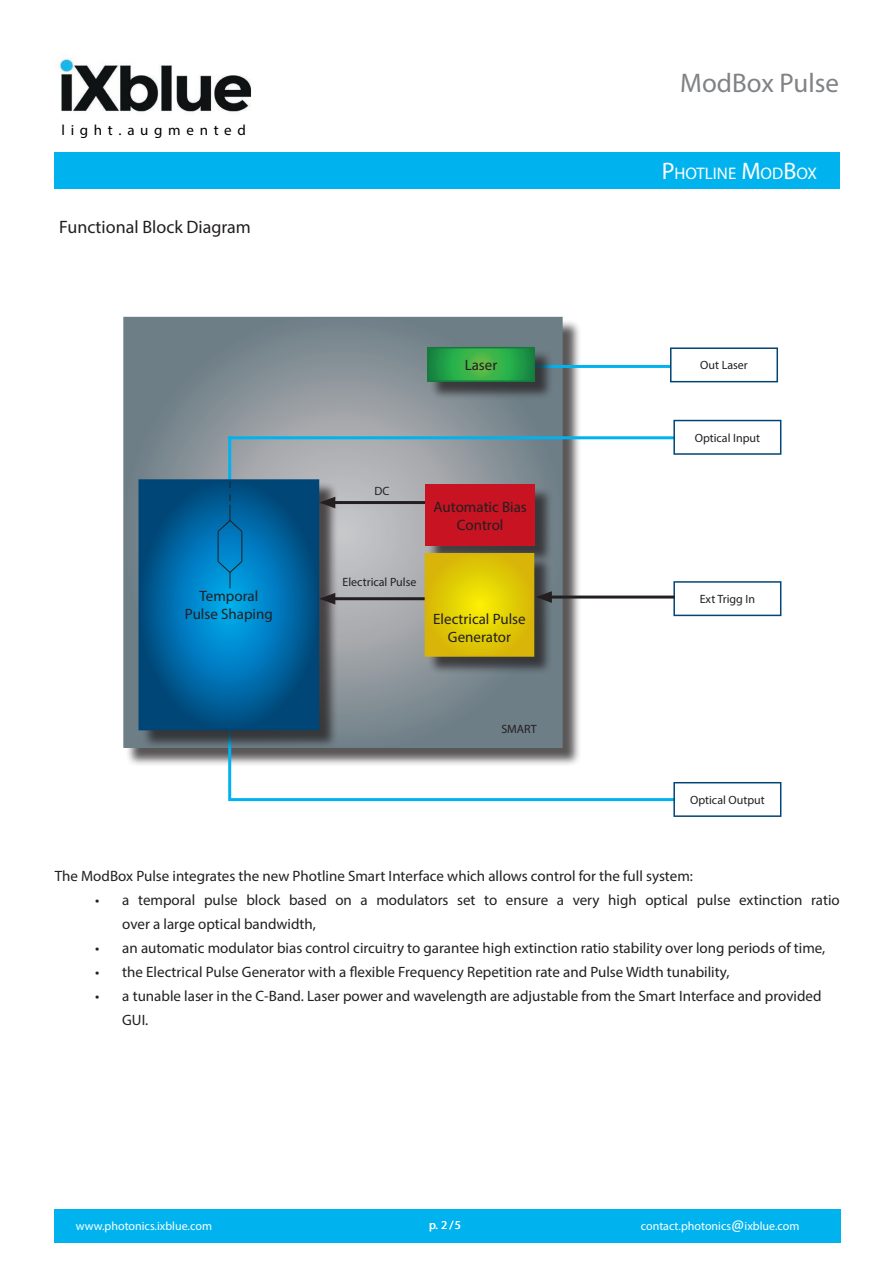
<style>
.page{position:relative;width:893px;height:1263px;background:#fff}
.page>*{position:absolute;margin:0;border:0;box-sizing:border-box;transform-origin:0 0}
.t1{font:27px "Myriad Pro";color:#808285}
.t2{font:21px "Myriad Pro";color:#fff}
.t3{font:18px "Myriad Pro";color:#231f20}
.t4{font:16.8px "Myriad Pro";color:#fff}
.t5{font:15px/18px "Myriad Pro";color:#231f20;text-align:center}
.t6{font:14.7px "Myriad Pro";letter-spacing:.38em;color:#000}
.t7{font:12px "Myriad Pro";color:#231f20}
.t8{font:12px "Myriad Pro";color:#fff}
.s1{font-size:24px}
.s2{font-family:"Calibri";font-size:15px}
</style>
<div class="page">
<div style="left:126px;top:319px;width:455px;height:447px;background:#231f20;opacity:.75"></div>
<svg style="left:126px;top:320px;width:434px;height:425px;background:#899399"></svg>
<div style="left:123px;top:317px;width:440px;height:431px;border:2px solid #6e7e86"></div>
<div style="left:673px;top:581px;width:108px;height:35px;border:2px solid #004574"></div>
<hr style="left:228px;top:436px;width:483px;height:3px;background:#00b3ee">
<hr style="left:228px;top:436px;width:3px;height:363px;background:#00b3ee">
<div style="left:674px;top:420px;width:107px;height:34px;background:#fff"></div>
<div style="left:673px;top:420px;width:108px;height:35px;border:2px solid #004574"></div>
<hr style="left:228px;top:798px;width:479px;height:3px;background:#00b3ee">
<div style="left:674px;top:783px;width:107px;height:33px;background:#fff"></div>
<div style="left:673px;top:782px;width:108px;height:35px;border:2px solid #004574"></div>
<div style="left:141px;top:482px;width:197px;height:267px;background:#231f20;opacity:.75"></div>
<svg style="left:142px;top:482px;width:174px;height:245px;background:#00649f"></svg>
<div style="left:139px;top:479px;width:180px;height:251px;border:2px solid #004574"></div>
<hr style="left:330px;top:501px;width:105px;height:3px;background:#231f20">
<svg style="left:319px;top:497px;width:16px;height:11px"></svg>
<div style="left:428px;top:487px;width:126px;height:77px;background:#231f20;opacity:.75"></div>
<div style="left:425px;top:484px;width:110px;height:62px;background:#c71322"></div>
<hr style="left:330px;top:597px;width:116px;height:3px;background:#231f20">
<svg style="left:319px;top:593px;width:16px;height:12px"></svg>
<hr style="left:546px;top:595px;width:129px;height:3px;background:#231f20">
<div style="left:427px;top:555px;width:126px;height:121px;background:#231f20;opacity:.75"></div>
<svg style="left:428px;top:556px;width:103px;height:98px;background:#e0c705"></svg>
<div style="left:425px;top:553px;width:109px;height:104px;border:2px solid #d8b408"></div>
<hr style="left:241px;top:531px;width:1px;height:30px;background:#231f20">
<hr style="left:218px;top:531px;width:1px;height:30px;background:#231f20">
<svg style="left:217px;top:560px;width:26px;height:28px"></svg>
<svg style="left:217px;top:481px;width:26px;height:52px"></svg>
<hr style="left:475px;top:365px;width:262px;height:3px;background:#00b3ee">
<div style="left:671px;top:348px;width:106px;height:34px;background:#fff"></div>
<div style="left:670px;top:347px;width:108px;height:35px;border:2px solid #004574"></div>
<div style="left:429px;top:349px;width:124px;height:51px;background:#231f20;opacity:.75"></div>
<svg style="left:430px;top:350px;width:102px;height:29px;background:#30a847"></svg>
<div style="left:427px;top:347px;width:108px;height:35px;border:2px solid #147b3d"></div>
<div style="left:54px;top:152px;width:786px;height:37px;background:#00b3ee"></div>
<img style="left:60px;top:58px;width:192px;height:54px">
<div style="left:54px;top:1209px;width:786px;height:33px;background:#00b3ee"></div>
<p class="t6" style="left:61px;top:121px;width:186px">light.augmented</p>
<p class="t3" style="left:59px;top:215px;width:193px">Functional Block Diagram</p>
<p class="t5" style="left:185px;top:587px;width:89px">Temporal<br>Pulse Shaping</p>
<h1 class="t1" style="left:680px;top:66px;width:160px">ModBox Pulse</h1>
<h2 class="t2" style="left:747px;top:156px;width:94px">Modulator</h2>
<h2 class="t2" style="left:766px;top:156px;width:74px">ModBox</h2>
<p class="t4" style="left:662px;top:163px;width:157px"><span class="s1">P</span>HOTLINE <span class="s1">M</span>OD<span class="s1">B</span>OX</p>
<p class="t5" style="left:465px;top:356px;width:34px">Laser</p>
<p class="t7" style="left:700px;top:358px;width:49px">Out Laser</p>
<p class="t7" style="left:374px;top:483px;width:16px">DC</p>
<p class="t5" style="left:434px;top:497px;width:95px">Automatic Bias<br>Control</p>
<p class="t7" style="left:342px;top:574px;width:75px">Electrical Pulse</p>
<p class="t5" style="left:433px;top:610px;width:94px">Electrical Pulse<br>Generator</p>
<p class="t7" style="left:695px;top:430px;width:67px">Optical Input</p>
<p class="t7" style="left:700px;top:592px;width:57px">Ext Trigg In</p>
<p class="t7" style="left:501px;top:721px;width:37px">SMART</p>
<p class="t7" style="left:690px;top:792px;width:76px">Optical Output</p>
<p class="t5" style="left:55px;top:866px;width:640px">The ModBox Pulse integrates the new Photline Smart Interface which allows control for the full system:</p>
<p class="t5" style="left:122px;top:887px;width:719px;line-height:24px;text-align:left;text-indent:-27px">• a temporal pulse block based on a modulators set to ensure a very high optical pulse extinction ratio over a large optical bandwidth,</p>
<p class="t5" style="left:95px;top:938px;width:731px">• an automatic modulator bias control circuitry to garantee high extinction ratio stability over long periods of time,</p>
<p class="t5" style="left:95px;top:962px;width:636px">• the Electrical Pulse Generator with a flexible Frequency Repetition rate and Pulse Width tunability,</p>
<p class="t5" style="left:122px;top:983px;width:701px;line-height:24px;text-align:left;text-indent:-27px">• a tunable laser in the C-Band. Laser power and wavelength are adjustable from the Smart Interface and provided<br>GUI.</p>
<p class="t8" style="left:76px;top:1218px;width:138px">www.photonics.ixblue.com</p>
<p class="t8" style="left:429px;top:1217px;width:33px">p. 2/5</p>
<p class="t8" style="left:641px;top:1219px;width:160px">contact.photonics<span class="s2">@</span>ixblue.com</p>
</div>
